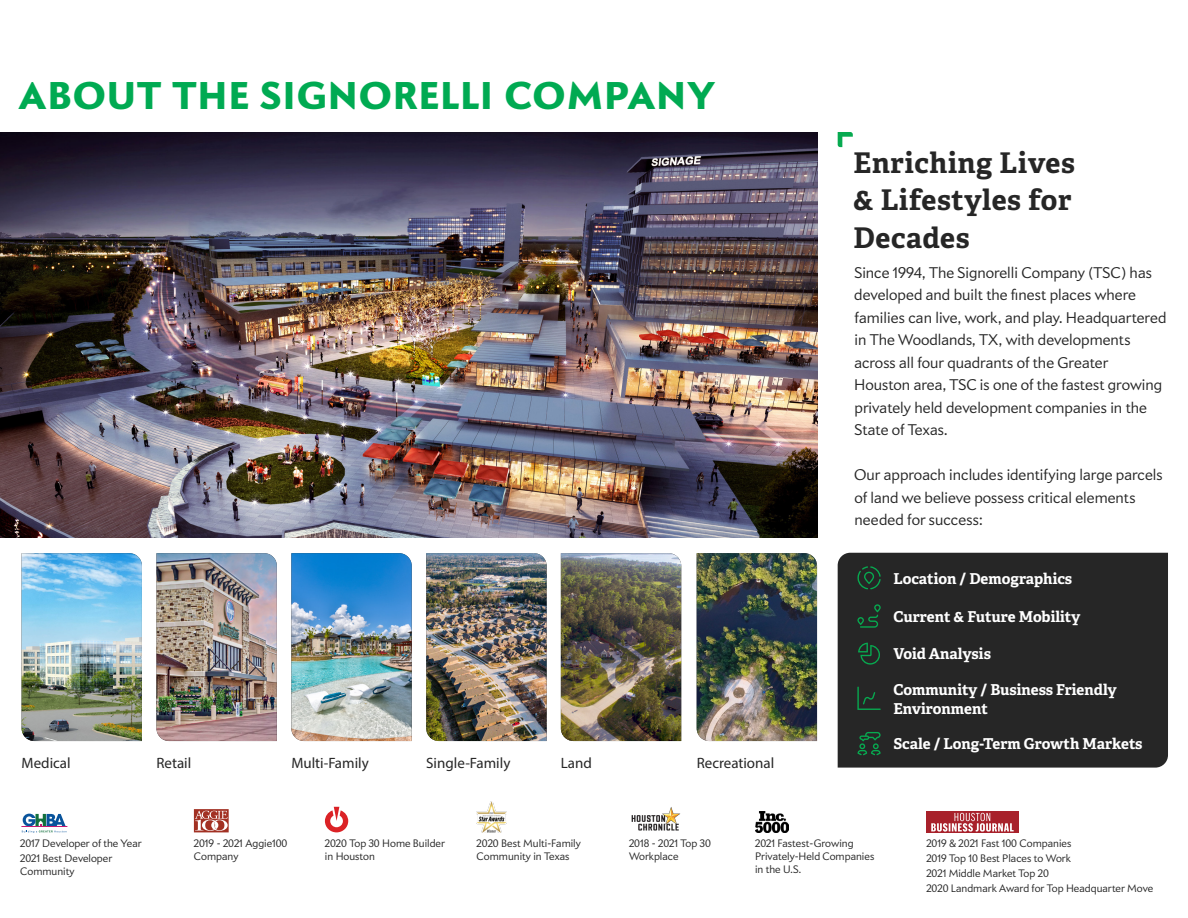
<style>
.page{position:relative;width:1188px;height:918px;background:#fff}
.page>*{position:absolute;margin:0;border:0;box-sizing:border-box;transform-origin:0 0}
.t1{font:800 37.5px "Apres";letter-spacing:.025em;color:#00aa52}
.t2{font:700 28.5px/37.5px "Adelle";letter-spacing:.02em;color:#262626}
.t3{font:300 15px/22.5px "Apres";color:#262626}
.t4{font:700 15px/19.5px "Adelle";letter-spacing:-.005em;color:#fff}
.t5{font:15px "Myriad Pro";color:#262626}
.t6{font:300 10.5px/12.6px "Apres";color:#262626}
</style>
<div class="page">
<img style="left:0;top:132px;width:817px;height:406px">
<svg style="left:838px;top:132px;width:15px;height:15px"></svg>
<img style="left:22px;top:553px;width:120px;height:188px">
<img style="left:156px;top:553px;width:121px;height:188px">
<img style="left:291px;top:553px;width:121px;height:188px">
<img style="left:426px;top:553px;width:121px;height:188px">
<img style="left:561px;top:553px;width:120px;height:188px">
<img style="left:697px;top:553px;width:120px;height:188px">
<div style="left:838px;top:553px;width:330px;height:215px;background:#262626"></div>
<svg style="left:857px;top:566px;width:24px;height:23px"></svg>
<svg style="left:858px;top:643px;width:22px;height:22px"></svg>
<svg style="left:857px;top:604px;width:24px;height:24px"></svg>
<svg style="left:858px;top:732px;width:23px;height:23px"></svg>
<svg style="left:857px;top:687px;width:24px;height:23px"></svg>
<hr style="left:21px;top:826px;width:46px;height:1px;background:#c51b71">
<svg style="left:22px;top:814px;width:45px;height:18px"></svg>
<svg style="left:194px;top:809px;width:35px;height:23px"></svg>
<svg style="left:325px;top:807px;width:23px;height:25px"></svg>
<img style="left:477px;top:802px;width:30px;height:30px">
<img style="left:631px;top:807px;width:50px;height:24px">
<img style="left:755px;top:812px;width:34px;height:20px">
<div style="left:926px;top:812px;width:93px;height:21px;background:#a8212b"></div>
<svg style="left:931px;top:813px;width:83px;height:19px"></svg>
<h1 class="t1" style="left:19px;top:72px;width:698px">ABOUT THE SIGNORELLI COMPANY</h1>
<p class="t5" style="left:22px;top:753px;width:51px">Medical</p>
<p class="t5" style="left:156px;top:753px;width:36px">Retail</p>
<p class="t5" style="left:291px;top:753px;width:79px">Multi-Family</p>
<p class="t5" style="left:426px;top:753px;width:86px">Single-Family</p>
<p class="t5" style="left:561px;top:753px;width:33px">Land</p>
<p class="t5" style="left:697px;top:753px;width:79px">Recreational</p>
<h2 class="t2" style="left:853px;top:144px;width:223px">Enriching Lives &amp; Lifestyles for<br>Decades</h2>
<p class="t3" style="left:854px;top:261px;width:314px">Since 1994, The Signorelli Company (TSC) has developed and built the finest places where families can live, work, and play. Headquartered in The Woodlands, TX, with developments across all four quadrants of the Greater Houston area, TSC is one of the fastest growing privately held development companies in the State of Texas.</p>
<p class="t3" style="left:854px;top:463px;width:310px">Our approach includes identifying large parcels of land we believe possess critical elements needed for success:</p>
<p class="t4" style="left:893px;top:569px;width:180px">Location / Demographics</p>
<p class="t4" style="left:893px;top:607px;width:188px">Current &amp; Future Mobility</p>
<p class="t4" style="left:893px;top:644px;width:99px">Void Analysis</p>
<p class="t4" style="left:893px;top:680px;width:225px">Community / Business Friendly<br>Environment</p>
<p class="t4" style="left:893px;top:734px;width:251px">Scale / Long-Term Growth Markets</p>
<p class="t6" style="left:20px;top:836px;width:123px;line-height:15px">2017 Developer of the Year<br>2021 Best Developer</p>
<p class="t6" style="left:20px;top:865px;width:56px">Community</p>
<p class="t6" style="left:194px;top:837px;width:95px">2019 - 2021 Aggie100<br>Company</p>
<p class="t6" style="left:325px;top:837px;width:121px">2020 Top 30 Home Builder in Houston</p>
<p class="t6" style="left:477px;top:837px;width:106px">2020 Best Multi-Family<br>Community in Texas</p>
<p class="t6" style="left:629px;top:837px;width:83px">2018 - 2021 Top 30<br>Workplace</p>
<p class="t6" style="left:755px;top:837px;width:121px">2021 Fastest-Growing<br>Privately-Held Companies in the U.S.</p>
<p class="t6" style="left:926px;top:836px;width:228px;line-height:15px">2019 &amp; 2021 Fast 100 Companies<br>2019 Top 10 Best Places to Work<br>2021 Middle Market Top 20<br>2020 Landmark Award for Top Headquarter Move</p>
</div>
